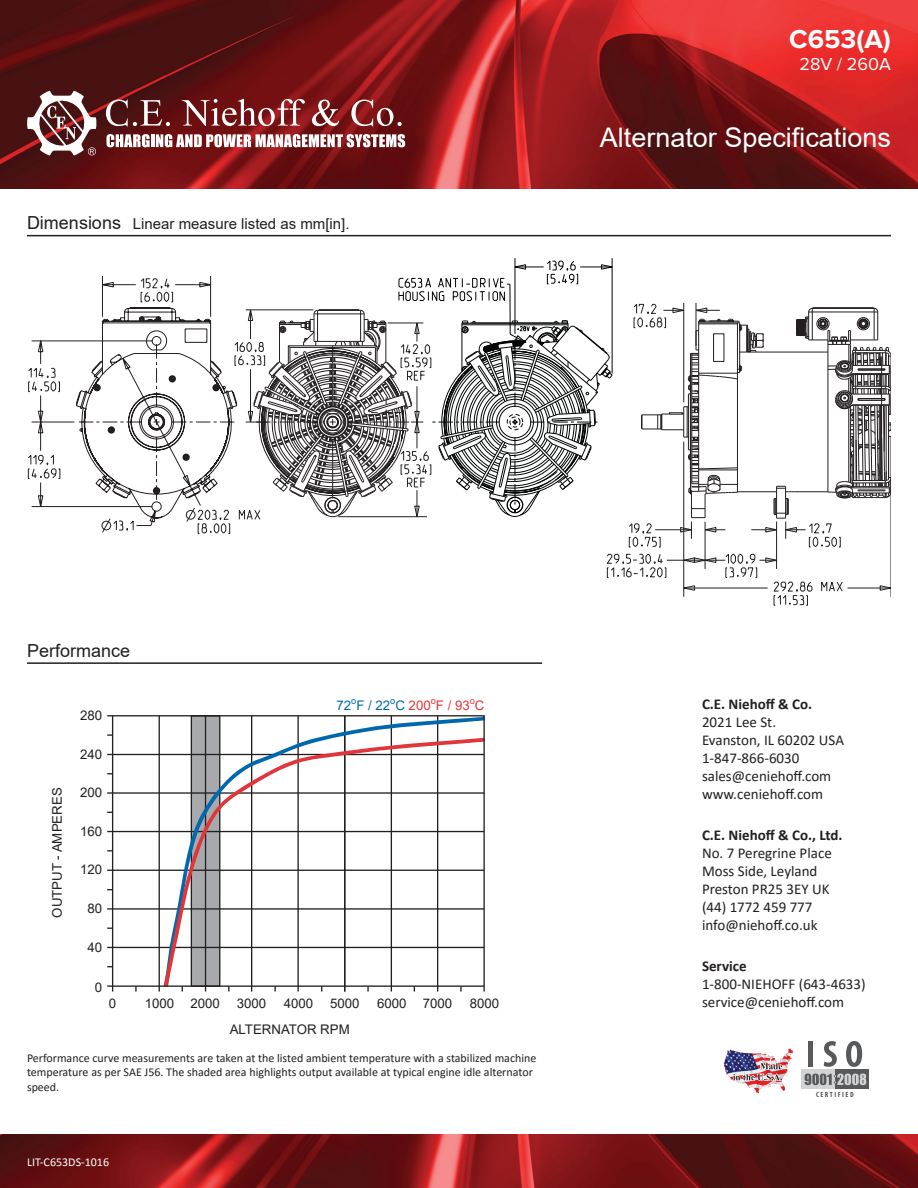
<style>
.page{position:relative;width:918px;height:1188px;background:#fff}
.page>*{position:absolute;margin:0;border:0;box-sizing:border-box;transform-origin:0 0}
.t1{font:27px "Arial";color:#fff}
.t2{font:700 27px "Proxima Nova";color:#fff}
.t3{font:18px "Arial";color:#231f20}
.t4{font:18px "Proxima Nova";color:#fff}
.t5{font:15px/18px "Calibri";color:#231f20}
.t6{font:700 15px "Calibri";color:#231f20}
.t7{font:15px "Arial";color:#231f20}
.t8{font:13.2px "Arial";color:#231f20}
.t9{font:13.2px "Arial";color:#e13639}
.t10{font:12px/14.4px "Calibri";color:#231f20}
.t11{font:12px "Calibri";color:#fff}
.t12{font:700 condensed 7.5px "Myriad Pro";letter-spacing:.2em;color:#58595b}
.s1{font-size:18px}
.s2{color:#0069ae}
</style>
<div class="page">
<img style="left:0;top:0;width:918px;height:189px">
<img style="left:0;top:1134px;width:918px;height:54px">
<div style="left:801px;top:1070px;width:34px;height:19px;background:#d1d3d4"></div>
<div style="left:835px;top:1070px;width:34px;height:19px;background:#58595b"></div>
<svg style="left:805px;top:1074px;width:61px;height:11px"></svg>
<div style="left:808px;top:1041px;width:5px;height:26px;background:#58595b"></div>
<svg style="left:824px;top:1041px;width:13px;height:26px"></svg>
<svg style="left:846px;top:1041px;width:16px;height:26px"></svg>
<img style="left:724px;top:1048px;width:68px;height:45px">
<svg style="left:732px;top:1058px;width:52px;height:24px"></svg>
<hr style="left:27px;top:662px;width:515px;height:2px;background:#231f20">
<hr style="left:27px;top:235px;width:864px;height:1px;background:#231f20">
<svg style="left:27px;top:91px;width:70px;height:65px"></svg>
<svg style="left:106px;top:100px;width:64px;height:26px;background:#754243"></svg>
<svg style="left:182px;top:99px;width:123px;height:27px"></svg>
<svg style="left:312px;top:100px;width:27px;height:26px"></svg>
<svg style="left:351px;top:100px;width:51px;height:26px"></svg>
<svg style="left:106px;top:134px;width:299px;height:13px"></svg>
<svg style="left:31px;top:276px;width:154px;height:250px"></svg>
<svg style="left:28px;top:366px;width:32px;height:26px"></svg>
<svg style="left:27px;top:453px;width:33px;height:26px"></svg>
<svg style="left:101px;top:518px;width:33px;height:15px"></svg>
<hr style="left:515px;top:258px;width:1px;height:76px;background:#030505">
<hr style="left:612px;top:258px;width:1px;height:116px;background:#030505">
<svg style="left:185px;top:259px;width:706px;height:347px"></svg>
<svg style="left:107px;top:715px;width:378px;height:277px"></svg>
<p class="t7" style="left:27px;top:214px;width:324px"><span class="s1">Dimensions</span> Linear measure listed as mm[in].</p>
<p class="t2" style="left:789px;top:24px;width:103px">C653(A)</p>
<p class="t4" style="left:800px;top:54px;width:93px">28V / 260A</p>
<h1 class="t1" style="left:600px;top:119px;width:293px">Alternator Specifications</h1>
<p class="t3" style="left:27px;top:638px;width:105px">Performance</p>
<p class="t8" style="left:80px;top:707px;width:24px">280</p>
<p class="t8" style="left:48px;top:918px;width:132px;rotate:-90deg">OUTPUT - AMPERES</p>
<p class="t8" style="left:80px;top:745px;width:24px">240</p>
<p class="t8" style="left:80px;top:784px;width:24px">200</p>
<p class="t8" style="left:80px;top:823px;width:24px">160</p>
<p class="t8" style="left:80px;top:860px;width:24px">120</p>
<p class="t8" style="left:88px;top:899px;width:16px">80</p>
<p class="t8" style="left:88px;top:939px;width:16px">40</p>
<p class="t8" style="left:95px;top:978px;width:9px">0</p>
<p class="t9" style="left:337px;top:696px;width:149px"><span class="s2">72</span><sup>o</sup><span class="s2">F / 22</span><sup>o</sup><span class="s2">C</span> 200<sup>o</sup>F / 93<sup>o</sup>C</p>
<p class="t8" style="left:109px;top:994px;width:9px">0</p>
<p class="t8" style="left:145px;top:994px;width:77px">1000 2000</p>
<p class="t8" style="left:237px;top:994px;width:31px">3000</p>
<p class="t8" style="left:284px;top:994px;width:31px">4000</p>
<p class="t8" style="left:330px;top:994px;width:31px">5000</p>
<p class="t8" style="left:377px;top:994px;width:77px">6000 7000</p>
<p class="t8" style="left:470px;top:994px;width:31px">8000</p>
<p class="t8" style="left:230px;top:1020px;width:121px">ALTERNATOR RPM</p>
<p class="t10" style="left:27px;top:1050px;width:511px">Performance curve measurements are taken at the listed ambient temperature with a stabilized machine temperature as per SAE J56. The shaded area highlights output available at typical engine idle alternator speed.</p>
<p class="t11" style="left:27px;top:1153px;width:84px">LIT-C653DS-1016</p>
<p class="t6" style="left:702px;top:693px;width:112px">C.E. Niehoff &amp; Co.</p>
<p class="t5" style="left:702px;top:712px;width:144px">2021 Lee St.<br>Evanston, IL 60202 USA<br>1-847-866-6030 sales@ceniehoff.com www.ceniehoff.com</p>
<p class="t6" style="left:702px;top:824px;width:142px">C.E. Niehoff &amp; Co., Ltd.</p>
<p class="t5" style="left:702px;top:844px;width:131px">No. 7 Peregrine Place<br>Moss Side, Leyland<br>Preston PR25 3EY UK (44) 1772 459 777 info@niehoff.co.uk</p>
<p class="t6" style="left:702px;top:956px;width:46px">Service</p>
<p class="t5" style="left:702px;top:975px;width:165px">1-800-NIEHOFF (643-4633) service@ceniehoff.com</p>
<p class="t12" style="left:816px;top:1090px;width:39px">CERTIFIED</p>
</div>
